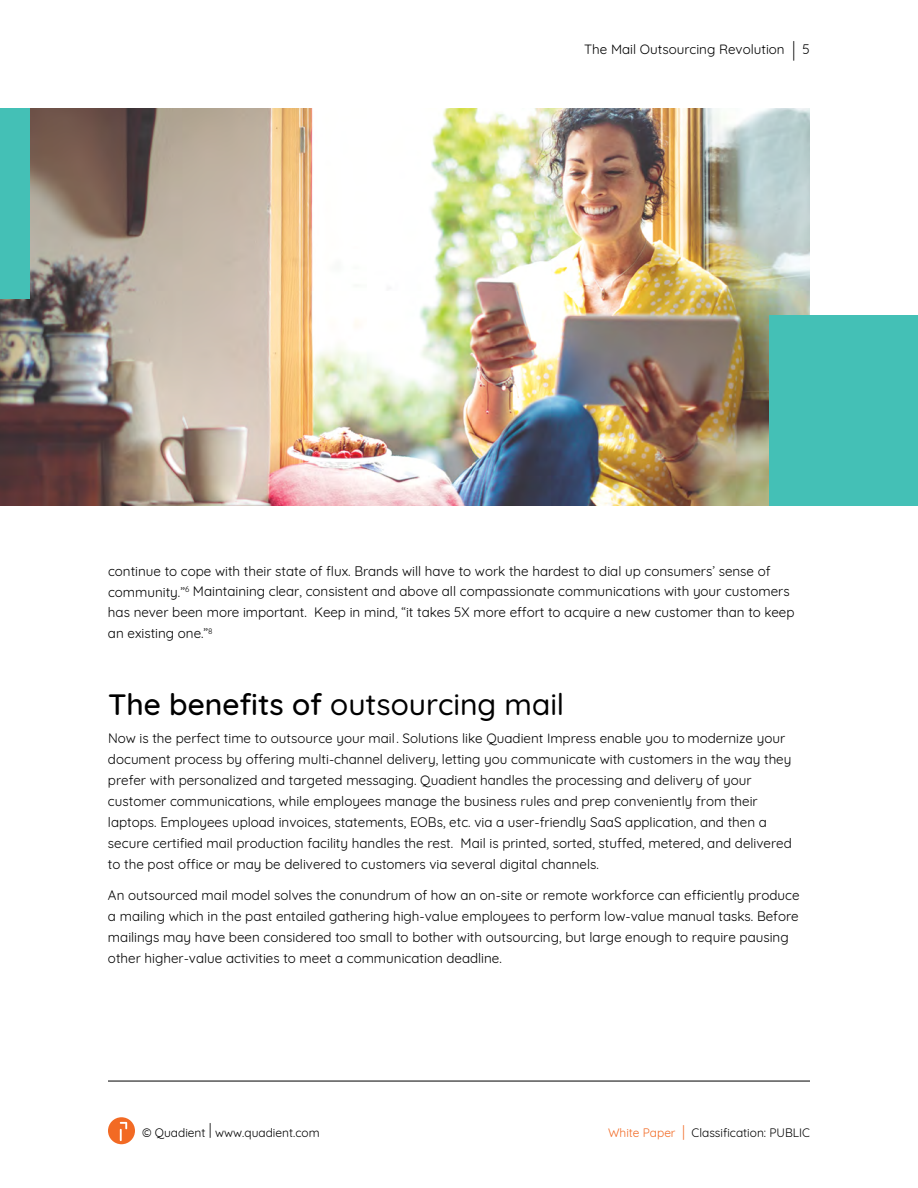
<style>
.page{position:relative;width:918px;height:1188px;background:#fff}
.page>*{position:absolute;margin:0;border:0;box-sizing:border-box;transform-origin:0 0}
.t1{font:500 30px "Quicksand";color:#000}
.t2{font:13.5px/21px "Quicksand";color:#000}
.t3{font:13.5px "Quicksand";color:#000}
.t4{font:12px "Quicksand";color:#000}
.s1{font-size:20.1px}
.s2{font-style:inherit}
.s3{font-size:21px}
.s4{color:#f26a24}
.s5{font-size:20.85px;color:#f26a24}
</style>
<div class="page">
<svg style="left:108px;top:1117px;width:27px;height:27px"></svg>
<hr style="left:108px;top:1081px;width:702px;height:1px;background:#000">
<img style="left:0;top:108px;width:810px;height:398px">
<div style="left:0;top:108px;width:29px;height:190px;background:#44c0b6"></div>
<div style="left:770px;top:316px;width:148px;height:190px;background:#44c0b6"></div>
<p class="t3" style="left:584px;top:39px;width:227px">The Mail Outsourcing Revolution <span class="s1">|</span> <span class="s2">5</span></p>
<p class="t2" style="left:108px;top:559px;width:688px">continue to cope with their state of flux. Brands will have to work the hardest to dial up consumers’ sense of community.”<sup>6</sup> Maintaining clear, consistent and above all compassionate communications with your customers has never been more important. Keep in mind, “it takes 5X more effort to acquire a new customer than to keep an existing one.”<sup>8</sup></p>
<h1 class="t1" style="left:108px;top:680px;width:458px">The benefits of outsourcing mail</h1>
<p class="t2" style="left:108px;top:726px;width:685px">Now is the perfect time to <span class="s2">outsource your mail</span> . <span class="s2">Solutions like Quadient Impress enable you to</span> modernize your document process by offering multi-channel delivery, letting you communicate with customers in the way they prefer with personalized and targeted messaging. <span class="s2">Quadient</span> handles the processing and delivery of your customer communications, while employees manage the business rules and prep conveniently from their laptops. Employees upload invoices, statements, EOBs, etc. via a user-friendly SaaS application, and then a secure certified mail production facility handles the rest. Mail is printed, sorted, stuffed, metered, and delivered to the post office or may be delivered to customers via several digital channels.</p>
<p class="t2" style="left:108px;top:883px;width:693px">An outsourced mail model solves the conundrum of how an on-site or remote workforce can efficiently produce a mailing which in the past entailed gathering high-value employees to perform low-value manual tasks. Before mailings may have been considered too small to bother with outsourcing, but large enough to require pausing other higher-value activities to meet a communication deadline.</p>
<p class="t4" style="left:142px;top:1123px;width:179px">© Quadient <span class="s3">I</span> www.quadient.com</p>
<p class="t4" style="left:608px;top:1123px;width:203px"><span class="s4">White Paper</span> <span class="s5">I</span> Classification: PUBLIC</p>
</div>
